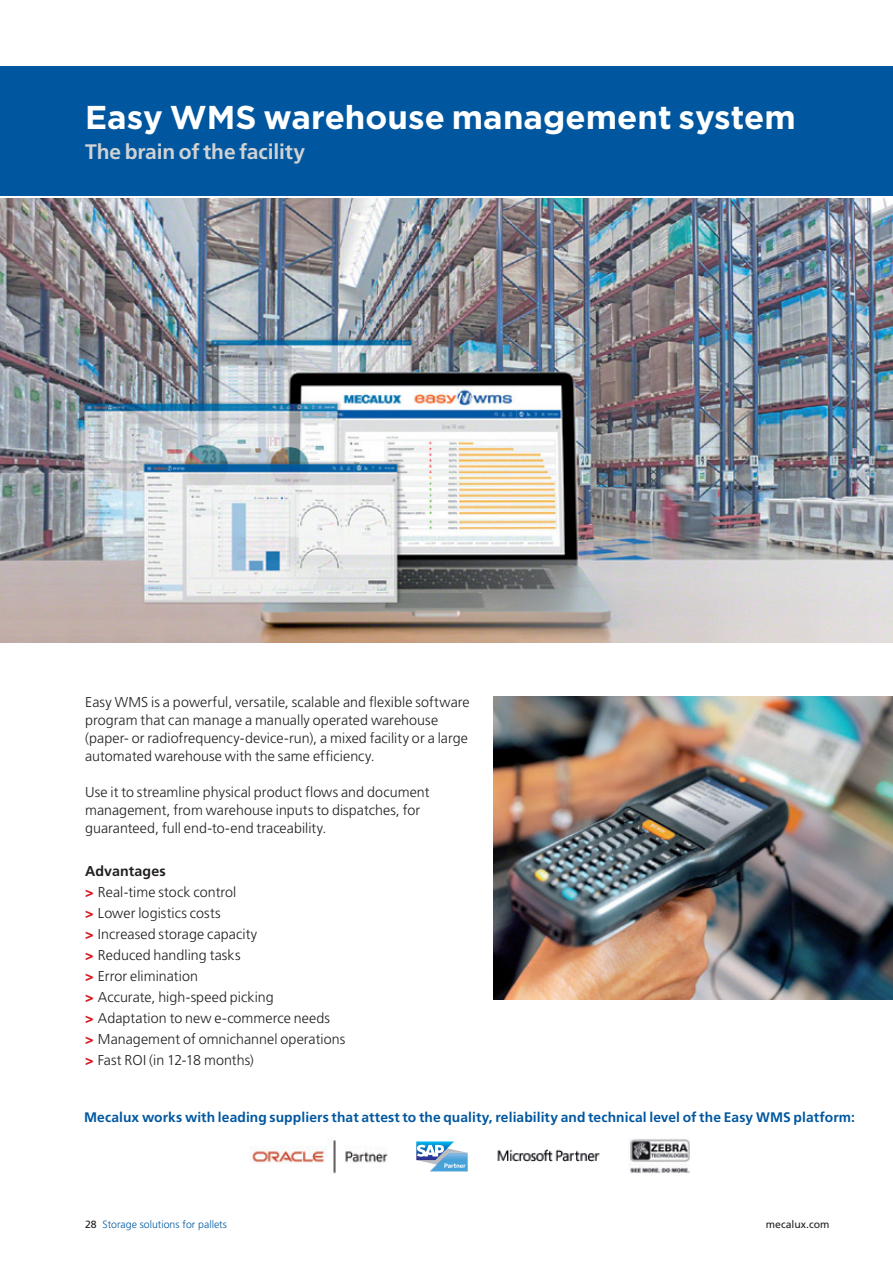
<style>
.page{position:relative;width:893px;height:1263px;background:#fff}
.page>*{position:absolute;margin:0;border:0;box-sizing:border-box;transform-origin:0 0}
.t1{font:700 33px "Gotham";color:#fff}
.t2{font:700 21px "Frutiger LT Std";letter-spacing:-.005em;color:#d1d2d4}
.t3{font:300 14.25px/21px "Frutiger LT Std";letter-spacing:.005em;color:#231f20}
.t4{font:700 13.8px "Frutiger LT Std";letter-spacing:.01em;color:#01579f}
.t5{font:300 10.5px "Frutiger LT Std";color:#01579f}
.t6{font:10.5px "Frutiger LT Std";color:#231f20}
.s1{font-weight:700}
.s2{font-weight:900;color:#d7171f}
.s3{font-weight:400;color:#231f20}
</style>
<div class="page">
<img style="left:0;top:198px;width:893px;height:444px">
<div style="left:0;top:66px;width:893px;height:130px;background:#01579f"></div>
<img style="left:630px;top:1139px;width:60px;height:34px">
<img style="left:497px;top:1149px;width:103px;height:13px">
<img style="left:249px;top:1140px;width:139px;height:34px">
<svg style="left:416px;top:1141px;width:52px;height:30px"></svg>
<img style="left:493px;top:696px;width:400px;height:304px">
<h1 class="t1" style="left:85px;top:96px;width:712px">Easy WMS warehouse management system</h1>
<h2 class="t2" style="left:85px;top:139px;width:222px">The brain of the facility</h2>
<p class="t3" style="left:85px;top:693px;width:386px;line-height:18px">Easy WMS is a powerful, versatile, scalable and flexible software program that can manage a manually operated warehouse (paper- or radiofrequency-device-run), a mixed facility or a large automated warehouse with the same efficiency.</p>
<p class="t3" style="left:85px;top:783px;width:346px;line-height:18px">Use it to streamline physical product flows and document management, from warehouse inputs to dispatches, for guaranteed, full end-to-end traceability.</p>
<p class="t3" style="left:85px;top:861px;width:262px"><span class="s1">Advantages<br></span><span class="s2">&gt;</span> Real-time stock control<br><span class="s2">&gt;</span> Lower logistics costs<br><span class="s2">&gt;</span> Increased storage capacity<br><span class="s2">&gt;</span> Reduced handling tasks<br><span class="s2">&gt;</span> Error elimination<br><span class="s2">&gt;</span> Accurate, high-speed picking<br><span class="s2">&gt;</span> Adaptation to new e-commerce needs<br><span class="s2">&gt;</span> Management of omnichannel operations <span class="s2">&gt;</span> Fast ROI (in 12-18 months)</p>
<p class="t4" style="left:84px;top:1109px;width:772px">Mecalux works with leading suppliers that attest to the quality, reliability and technical level of the Easy WMS platform:</p>
<p class="t5" style="left:85px;top:1218px;width:143px"><span class="s3">28</span> Storage solutions for pallets</p>
<p class="t6" style="left:766px;top:1218px;width:65px">mecalux.com</p>
</div>
